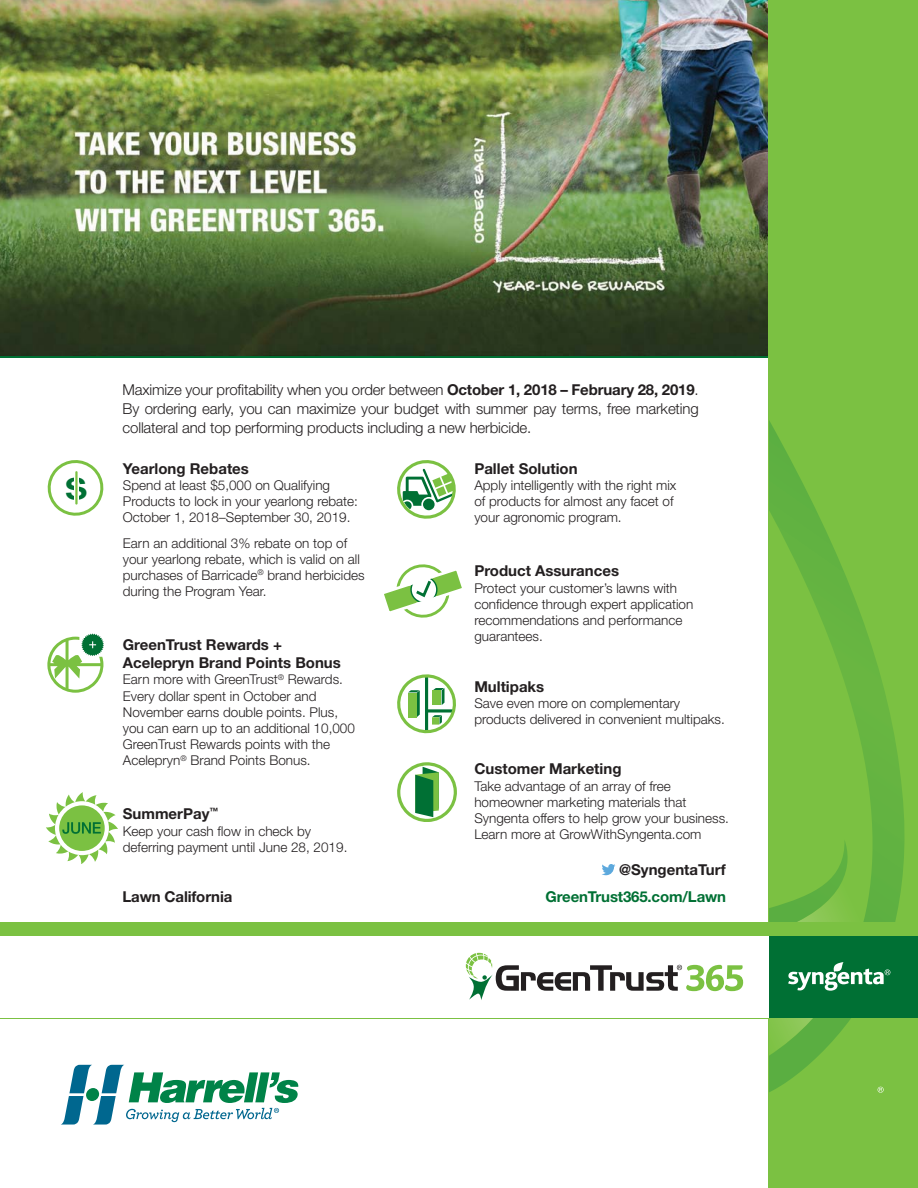
<style>
.page{position:relative;width:918px;height:1188px;background:#fff}
.page>*{position:absolute;margin:0;border:0;box-sizing:border-box;transform-origin:0 0}
.t1{font:300 15px/18.6px "Helvetica Neue LT Std";letter-spacing:-.01em;color:#231f20;text-align:justify}
.t2{font:700 15px/18px "Helvetica Neue LT Std";color:#231f20}
.t3{font:700 15px "Helvetica Neue LT Std";letter-spacing:-.01em;color:#007034}
.t4{font:300 13.5px/16.2px "Helvetica Neue LT Std";color:#231f20}
.s1{font-weight:700}
</style>
<div class="page">
<svg style="left:602px;top:864px;width:13px;height:11px"></svg>
<svg style="left:384px;top:564px;width:78px;height:54px"></svg>
<svg style="left:397px;top:674px;width:59px;height:60px"></svg>
<div style="left:408px;top:693px;width:9px;height:24px;background:#7bc142"></div>
<svg style="left:397px;top:460px;width:59px;height:59px"></svg>
<svg style="left:397px;top:762px;width:59px;height:60px"></svg>
<svg style="left:46px;top:792px;width:72px;height:71px"></svg>
<svg style="left:61px;top:1065px;width:238px;height:60px"></svg>
<img style="left:0;top:0;width:769px;height:355px">
<div style="left:769px;top:0;width:149px;height:1188px;background:#7bc142"></div>
<svg style="left:769px;top:420px;width:136px;height:672px"></svg>
<svg style="left:878px;top:1087px;width:6px;height:6px"></svg>
<hr style="left:0;top:1018px;width:769px;height:1px;background:#7bc142">
<div style="left:769px;top:935px;width:149px;height:83px;background:#007034"></div>
<div style="left:0;top:922px;width:918px;height:13px;background:#7bc142"></div>
<svg style="left:769px;top:857px;width:121px;height:199px"></svg>
<svg style="left:466px;top:953px;width:277px;height:47px"></svg>
<svg style="left:47px;top:633px;width:57px;height:60px"></svg>
<svg style="left:47px;top:460px;width:57px;height:56px"></svg>
<p class="t1" style="left:123px;top:382px;width:578px">Maximize your profitability when you order between <span class="s1">October 1, 2018 – February 28, 2019</span>.<br>By ordering early, you can maximize your budget with summer pay terms, free marketing collateral and top performing products including a new herbicide.</p>
<p class="t2" style="left:123px;top:461px;width:128px">Yearlong Rebates</p>
<p class="t4" style="left:123px;top:478px;width:237px">Spend at least $5,000 on Qualifying<br>Products to lock in your yearlong rebate:<br>October 1, 2018–September 30, 2019.</p>
<p class="t4" style="left:123px;top:536px;width:243px">Earn an additional 3% rebate on top of your yearlong rebate, which is valid on all purchases of Barricade<sup>®</sup> brand herbicides during the Program Year.</p>
<p class="t2" style="left:123px;top:637px;width:220px">GreenTrust Rewards +<br>Acelepryn Brand Points Bonus</p>
<p class="t4" style="left:123px;top:673px;width:234px">Earn more with GreenTrust<sup>®</sup> Rewards.<br>Every dollar spent in October and November earns double points. Plus, you can earn up to an additional 10,000<br>GreenTrust Rewards points with the Acelepryn<sup>®</sup> Brand Points Bonus.</p>
<p class="t2" style="left:123px;top:806px;width:97px">SummerPay<sup>™</sup></p>
<p class="t4" style="left:123px;top:824px;width:226px">Keep your cash flow in check by deferring payment until June 28, 2019.</p>
<p class="t2" style="left:474px;top:461px;width:105px">Pallet Solution</p>
<p class="t4" style="left:474px;top:478px;width:204px">Apply intelligently with the right mix of products for almost any facet of your agronomic program.</p>
<p class="t2" style="left:474px;top:563px;width:146px">Product Assurances</p>
<p class="t4" style="left:474px;top:581px;width:221px">Protect your customer’s lawns with confidence through expert application recommendations and performance guarantees.</p>
<p class="t2" style="left:474px;top:679px;width:71px">Multipaks</p>
<p class="t4" style="left:474px;top:696px;width:252px">Save even more on complementary products delivered in convenient multipaks.</p>
<p class="t2" style="left:474px;top:761px;width:149px">Customer Marketing</p>
<p class="t4" style="left:474px;top:779px;width:256px">Take advantage of an array of free homeowner marketing materials that Syngenta offers to help grow your business.<br>Learn more at GrowWithSyngenta.com</p>
<p class="t2" style="left:619px;top:862px;width:108px">@SyngentaTurf</p>
<p class="t2" style="left:123px;top:889px;width:111px">Lawn California</p>
<p class="t3" style="left:546px;top:891px;width:182px">GreenTrust365.com/Lawn</p>
</div>
